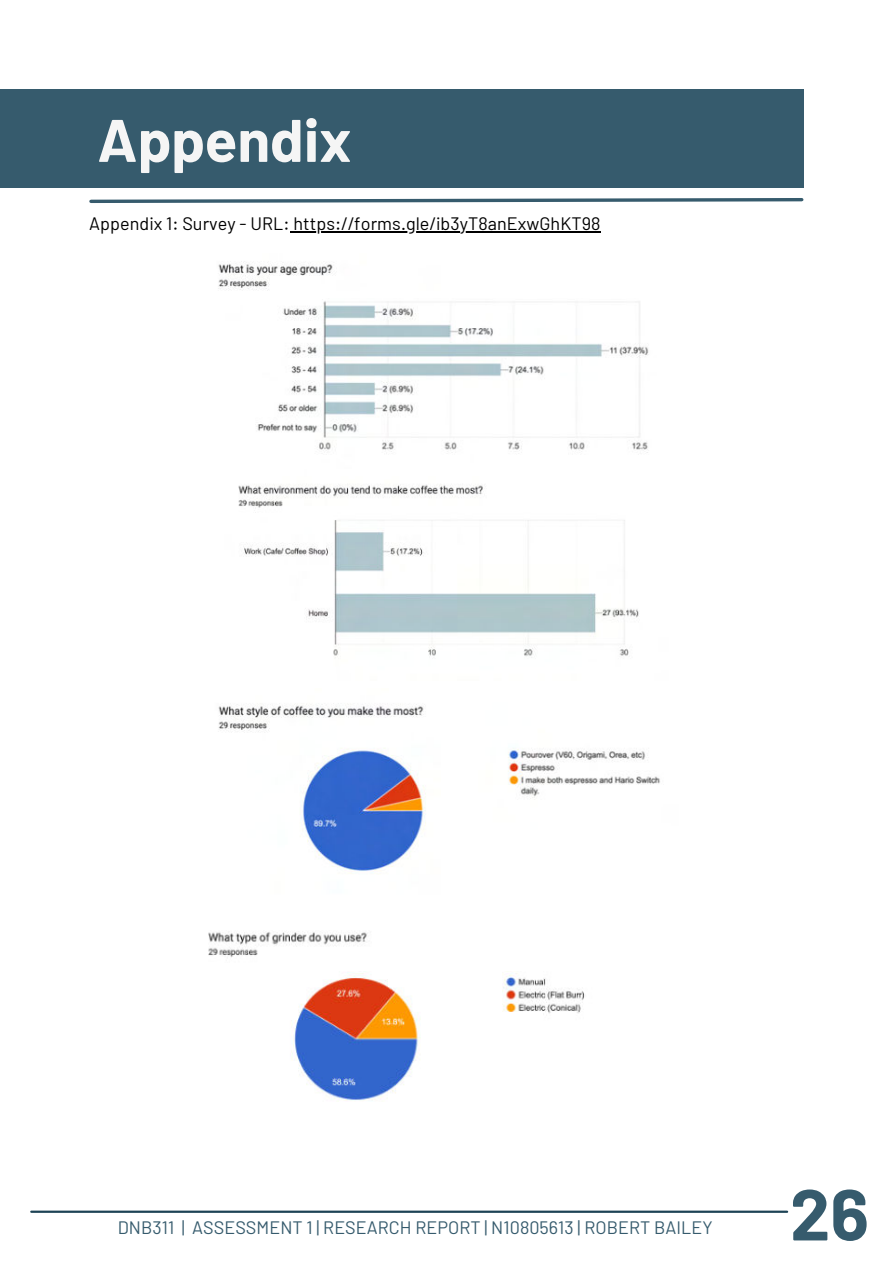
<style>
.page{position:relative;width:893px;height:1264px;background:#fff}
.page>*{position:absolute;margin:0;border:0;box-sizing:border-box;transform-origin:0 0}
.t1{font:700 72px "Barlow";color:#365b6d}
.t2{font:700 60px "Barlow";color:#f5f5f5}
.t3{font:18px "Barlow";letter-spacing:.005em;color:#365b6d}
.t4{font:18px "Barlow";letter-spacing:.005em;color:#000}
</style>
<div class="page">
<svg style="left:89px;top:198px;width:715px;height:5px"></svg>
<div style="left:0;top:89px;width:803px;height:98px;background:#365b6d"></div>
<hr style="left:31px;top:1210px;width:756px;height:2px;background:#1d4355">
<img style="left:218px;top:261px;width:431px;height:192px">
<img style="left:238px;top:484px;width:401px;height:174px">
<img style="left:218px;top:703px;width:442px;height:171px">
<img style="left:208px;top:932px;width:377px;height:169px">
<hr style="left:290px;top:231px;width:310px;height:2px;background:#000">
<h2 class="t2" style="left:97px;top:103px;width:256px">Appendix</h2>
<p class="t4" style="left:89px;top:213px;width:512px">Appendix 1: Survey - URL: https://forms.gle/ib3yT8anExwGhKT98</p>
<p class="t3" style="left:118px;top:1215px;width:596px">DNB311 | ASSESSMENT 1 | RESEARCH REPORT | N10805613 | ROBERT BAILEY</p>
<h1 class="t1" style="left:790px;top:1169px;width:80px">26</h1>
</div>
